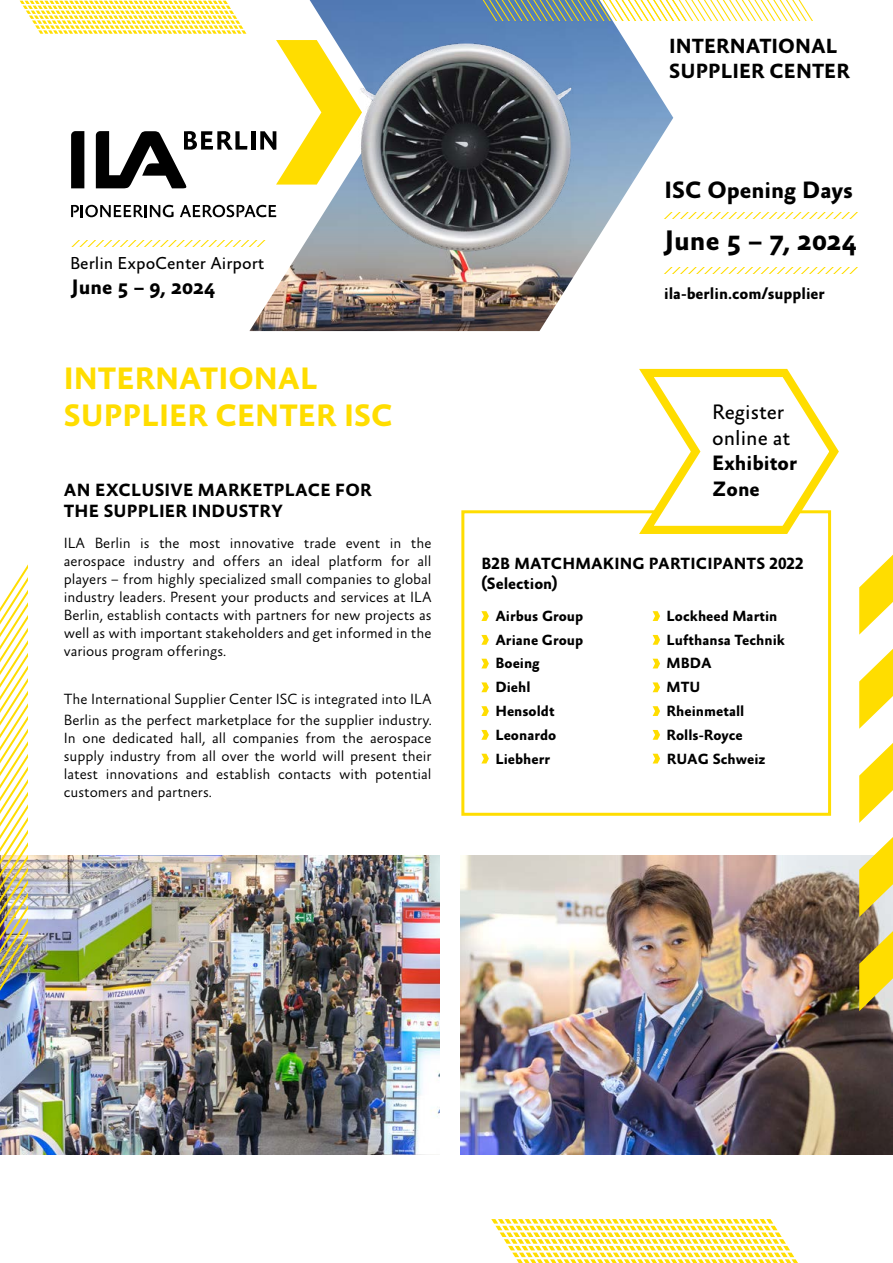
<style>
.page{position:relative;width:893px;height:1263px;background:#fff}
.page>*{position:absolute;margin:0;border:0;box-sizing:border-box;transform-origin:0 0}
.t1{font:700 31.5px/37.8px "Absara Sans OT";color:#fd0}
.t2{font:700 28.65px "Absara Sans OT";color:#000}
.t3{font:700 24px "Absara Sans OT";color:#000}
.t4{font:700 21.3px "Absara Sans OT";color:#000}
.t5{font:21.15px/25.3px "Absara Sans OT";color:#000}
.t6{font:700 21.15px/25.3px "Absara Sans OT";color:#000}
.t7{font:700 20.85px/25px "Absara Sans OT";color:#000}
.t8{font:700 18px/21px "Absara Sans OT";letter-spacing:.01em;color:#000}
.t9{font:17.55px "Absara Sans OT";color:#000}
.t10{font:700 16.5px/19.5px "Absara Sans OT";color:#000}
.t11{font:300 15px/18px "Absara Sans OT";color:#000;text-align:justify}
.t12{font:700 15px/23.7px "Absara Sans OT";color:#000}
</style>
<div class="page">
<img style="left:249px;top:0;width:424px;height:331px">
<img style="left:0;top:856px;width:439px;height:298px">
<img style="left:461px;top:856px;width:432px;height:298px">
<img style="left:0;top:566px;width:27px;height:487px">
<svg style="left:859px;top:555px;width:34px;height:456px"></svg>
<svg style="left:481px;top:611px;width:8px;height:10px"></svg>
<svg style="left:481px;top:635px;width:8px;height:10px"></svg>
<svg style="left:481px;top:659px;width:8px;height:9px"></svg>
<svg style="left:481px;top:682px;width:8px;height:10px"></svg>
<svg style="left:481px;top:706px;width:8px;height:10px"></svg>
<svg style="left:481px;top:730px;width:8px;height:10px"></svg>
<svg style="left:481px;top:754px;width:8px;height:9px"></svg>
<svg style="left:653px;top:611px;width:7px;height:10px"></svg>
<svg style="left:653px;top:635px;width:7px;height:10px"></svg>
<svg style="left:653px;top:659px;width:7px;height:9px"></svg>
<svg style="left:653px;top:682px;width:7px;height:10px"></svg>
<svg style="left:653px;top:706px;width:7px;height:10px"></svg>
<svg style="left:653px;top:730px;width:7px;height:10px"></svg>
<svg style="left:653px;top:754px;width:7px;height:9px"></svg>
<div style="left:461px;top:510px;width:370px;height:306px;border:3px solid #fd0"></div>
<svg style="left:491px;top:1219px;width:307px;height:44px"></svg>
<svg style="left:71px;top:131px;width:13px;height:57px"></svg>
<svg style="left:96px;top:131px;width:151px;height:57px"></svg>
<hr style="left:251px;top:131px;width:4px;height:19px;background:#000">
<svg style="left:260px;top:40px;width:98px;height:145px"></svg>
<svg style="left:71px;top:205px;width:103px;height:12px"></svg>
<svg style="left:180px;top:205px;width:96px;height:12px"></svg>
<svg style="left:20px;top:1px;width:226px;height:33px"></svg>
<svg style="left:465px;top:0;width:348px;height:21px"></svg>
<img style="left:358px;top:40px;width:215px;height:213px">
<svg style="left:632px;top:368px;width:207px;height:173px"></svg>
<svg style="left:634px;top:267px;width:224px;height:6px"></svg>
<svg style="left:634px;top:212px;width:224px;height:6px"></svg>
<svg style="left:71px;top:241px;width:202px;height:6px"></svg>
<p class="t9" style="left:70px;top:253px;width:196px">Berlin ExpoCenter Airport</p>
<h3 class="t4" style="left:72px;top:276px;width:145px">June 5 – 9, 2024</h3>
<h1 class="t1" style="left:64px;top:361px;width:331px">INTERNATIONAL<br>SUPPLIER CENTER ISC</h1>
<p class="t8" style="left:64px;top:481px;width:310px">AN EXCLUSIVE MARKETPLACE FOR<br>THE SUPPLIER INDUSTRY</p>
<p class="t11" style="left:64px;top:535px;width:369px">ILA Berlin is the most innovative trade event in the aerospace industry and offers an ideal platform for all players – from highly specialized small companies to global industry leaders. Present your products and services at ILA Berlin, establish contacts with partners for new projects as well as with important stakeholders and get informed in the various program offerings.</p>
<p class="t11" style="left:64px;top:689px;width:369px;line-height:21px">The International Supplier Center ISC is integrated into ILA<br>Berlin as the perfect marketplace for the supplier industry.</p>
<p class="t11" style="left:64px;top:729px;width:369px">In one dedicated hall, all companies from the aerospace supply industry from all over the world will present their latest innovations and establish contacts with potential customers and partners.</p>
<h3 class="t7" style="left:669px;top:35px;width:182px">INTERNATIONAL<br>SUPPLIER CENTER</h3>
<h3 class="t3" style="left:664px;top:177px;width:190px">ISC Opening Days</h3>
<h2 class="t2" style="left:664px;top:225px;width:194px">June 5 – 7, 2024</h2>
<p class="t10" style="left:664px;top:285px;width:162px">ila-berlin.com/supplier</p>
<h3 class="t5" style="left:712px;top:401px;width:80px">Register online at</h3>
<h3 class="t6" style="left:712px;top:451px;width:86px">Exhibitor<br>Zone</h3>
<p class="t10" style="left:481px;top:555px;width:324px">B2B MATCHMAKING PARTICIPANTS 2022 (Selection)</p>
<p class="t12" style="left:495px;top:605px;width:89px">Airbus Group<br>Ariane Group<br>Boeing<br>Diehl<br>Hensoldt<br>Leonardo<br>Liebherr</p>
<p class="t12" style="left:667px;top:605px;width:120px">Lockheed Martin<br>Lufthansa Technik<br>MBDA<br>MTU<br>Rheinmetall<br>Rolls-Royce<br>RUAG Schweiz</p>
</div>
